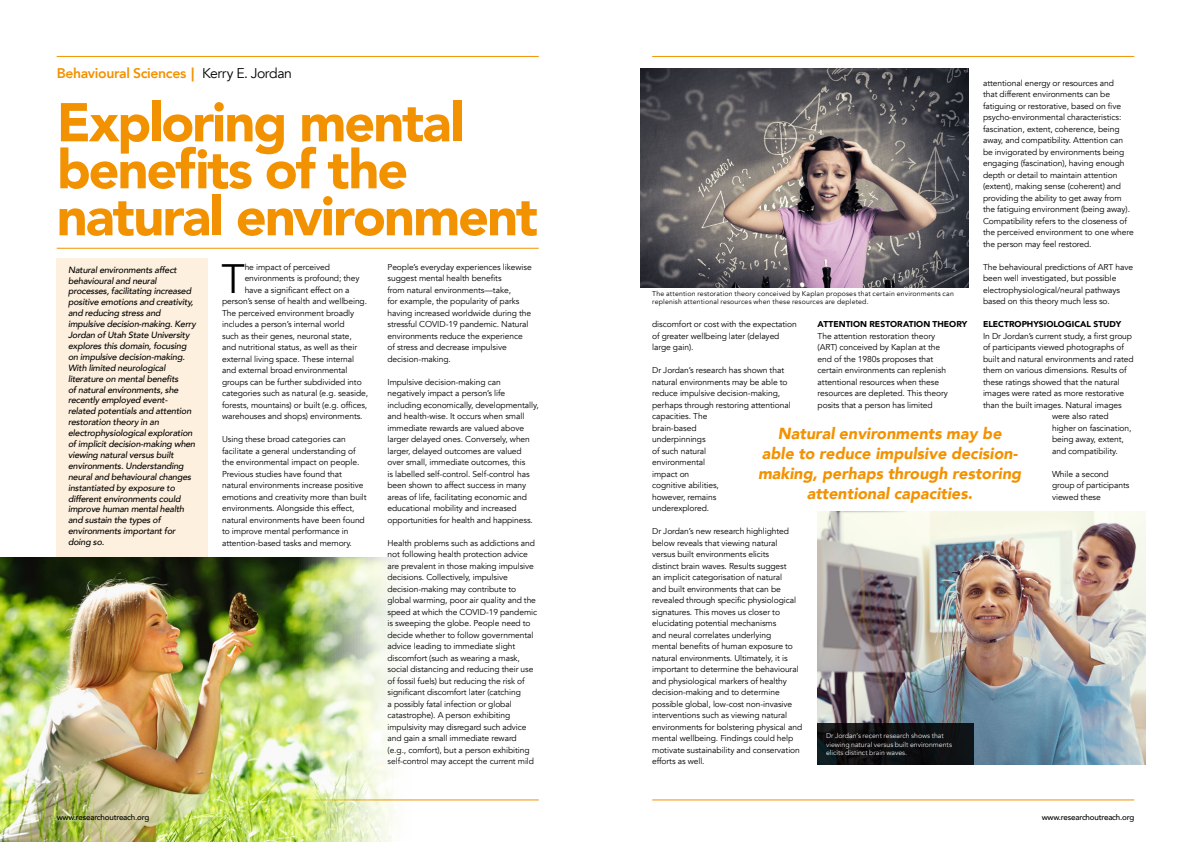
<style>
.page{position:relative;width:1191px;height:842px;background:#fff}
.page>*{position:absolute;margin:0;border:0;box-sizing:border-box;transform-origin:0 0}
.t1{font:900 54px/47px "Avenir";letter-spacing:-.035em;color:#f39200}
.t2{font:41px "Avenir";color:#000}
.t3{font:italic 900 16px/20px "Avenir";color:#f39200;text-align:center}
.t4{font:800 14px "Avenir";letter-spacing:-.025em;color:#f39200}
.t5{font:italic 500 9px/10.9px "Avenir";letter-spacing:-.02em;color:#000}
.t6{font:8.5px/11.5px "Avenir";letter-spacing:-.01em;color:#000}
.t7{font:900 8.5px "Avenir";color:#000}
.t8{font:500 8px "Avenir";letter-spacing:-.025em;color:#000}
.t9{font:7px/8.5px "Avenir";letter-spacing:.02em;color:#000}
.t10{font:7px/8.5px "Avenir";letter-spacing:-.005em;color:#fff}
.s1{font-weight:900}
.s2{font-weight:400;color:#000}
</style>
<div class="page">
<hr style="left:57px;top:800px;width:482px;height:1px;background:#f39200">
<hr style="left:652px;top:800px;width:482px;height:1px;background:#f39200">
<hr style="left:652px;top:56px;width:482px;height:1px;background:#f39200">
<hr style="left:57px;top:56px;width:482px;height:1px;background:#f39200">
<hr style="left:57px;top:248px;width:482px;height:1px;background:#f39200">
<div style="left:57px;top:258px;width:151px;height:345px;background:#fef0de"></div>
<img style="left:0;top:557px;width:410px;height:285px">
<img style="left:640px;top:68px;width:329px;height:219px">
<img style="left:817px;top:511px;width:328px;height:253px">
<svg style="left:817px;top:723px;width:157px;height:41px;background:#0e1012"></svg>
<h3 class="t4" style="left:57px;top:63px;width:237px">Behavioural Sciences<span class="s1">︱</span> <span class="s2">Kerry E. Jordan</span></h3>
<h1 class="t1" style="left:57px;top:98px;width:483px">Exploring mental benefits of the natural environment</h1>
<p class="t5" style="left:68px;top:264px;width:129px">Natural environments affect behavioural and neural processes, facilitating increased positive emotions and creativity, and reducing stress and impulsive decision-making. Kerry<br>Jordan of Utah State University explores this domain, focusing on impulsive decision-making.<br>With limited neurological literature on mental benefits<br>of natural environments, she recently employed event&shy;related potentials and attention restoration theory in an electrophysiological exploration of implicit decision-making when viewing natural versus built environments. Understanding neural and behavioural changes instantiated by exposure to different environments could improve human mental health and sustain the types of environments important for doing so.</p>
<h2 class="t2" style="left:221px;top:254px;width:25px">T</h2>
<p class="t6" style="left:245px;top:261px;width:87px">he impact of perceived</p>
<p class="t6" style="left:387px;top:261px;width:146px">People’s everyday experiences likewise suggest mental health benefits<br>from natural environments—take,<br>for example, the popularity of parks having increased worldwide during the stressful COVID-19 pandemic. Natural environments reduce the experience of stress and decrease impulsive decision-making.</p>
<p class="t6" style="left:387px;top:376px;width:153px">Impulsive decision-making can negatively impact a person’s life including economically, developmentally, and health-wise. It occurs when small immediate rewards are valued above larger delayed ones. Conversely, when larger, delayed outcomes are valued over small, immediate outcomes, this<br>is labelled self-control. Self-control has been shown to affect success in many areas of life, facilitating economic and educational mobility and increased opportunities for health and happiness.</p>
<p class="t6" style="left:387px;top:537px;width:151px">Health problems such as addictions and not following health protection advice are prevalent in those making impulsive decisions. Collectively, impulsive decision-making may contribute to global warming, poor air quality and the speed at which the COVID-19 pandemic is sweeping the globe. People need to decide whether to follow governmental advice leading to immediate slight discomfort (such as wearing a mask, social distancing and reducing their use of fossil fuels) but reducing the risk of significant discomfort later (catching<br>a possibly fatal infection or global catastrophe). A person exhibiting impulsivity may disregard such advice and gain a small immediate reward (e.g., comfort), but a person exhibiting self-control may accept the current mild</p>
<p class="t6" style="left:245px;top:273px;width:116px">environments is profound; they</p>
<p class="t6" style="left:245px;top:284px;width:106px">have a significant effect on a</p>
<p class="t6" style="left:222px;top:296px;width:146px">person’s sense of health and wellbeing.</p>
<p class="t6" style="left:222px;top:307px;width:133px">The perceived environment broadly</p>
<p class="t6" style="left:222px;top:319px;width:124px">includes a person’s internal world</p>
<p class="t6" style="left:222px;top:330px;width:131px">such as their genes, neuronal state,</p>
<p class="t6" style="left:222px;top:342px;width:137px">and nutritional status, as well as their</p>
<p class="t6" style="left:222px;top:353px;width:134px">external living space. These internal</p>
<p class="t6" style="left:222px;top:365px;width:127px">and external broad environmental</p>
<p class="t6" style="left:222px;top:376px;width:141px">groups can be further subdivided into</p>
<p class="t6" style="left:222px;top:388px;width:148px">categories such as natural (e.g. seaside,</p>
<p class="t6" style="left:222px;top:399px;width:147px">forests, mountains) or built (e.g. offices,</p>
<p class="t6" style="left:222px;top:411px;width:142px">warehouses and shops) environments.</p>
<p class="t6" style="left:222px;top:434px;width:146px">Using these broad categories can facilitate a general understanding of the environmental impact on people.<br>Previous studies have found that natural environments increase positive emotions and creativity more than built environments. Alongside this effect, natural environments have been found to improve mental performance in attention-based tasks and memory.</p>
<p class="t6" style="left:983px;top:77px;width:152px">attentional energy or resources and<br>that different environments can be fatiguing or restorative, based on five psycho-environmental characteristics: fascination, extent, coherence, being away, and compatibility. Attention can be invigorated by environments being engaging (fascination), having enough depth or detail to maintain attention (extent), making sense (coherent) and providing the ability to get away from the fatiguing environment (being away).<br>Compatibility refers to the closeness of the perceived environment to one where the person may feel restored.</p>
<p class="t6" style="left:983px;top:261px;width:152px">The behavioural predictions of ART have been well investigated, but possible electrophysiological/neural pathways based on this theory much less so.</p>
<p class="t7" style="left:983px;top:317px;width:140px">ELECTROPHYSIOLOGICAL STUDY</p>
<p class="t6" style="left:983px;top:330px;width:151px">In Dr Jordan’s current study, a first group</p>
<p class="t6" style="left:983px;top:342px;width:142px">of participants viewed photographs of</p>
<p class="t6" style="left:983px;top:353px;width:152px">built and natural environments and rated</p>
<p class="t6" style="left:983px;top:365px;width:145px">them on various dimensions. Results of</p>
<p class="t6" style="left:983px;top:376px;width:138px">these ratings showed that the natural</p>
<p class="t6" style="left:983px;top:388px;width:143px">images were rated as more restorative</p>
<p class="t6" style="left:983px;top:399px;width:140px">than the built images. Natural images</p>
<p class="t6" style="left:1052px;top:411px;width:58px">were also rated</p>
<p class="t6" style="left:1052px;top:422px;width:81px">higher on fascination,</p>
<p class="t6" style="left:1052px;top:434px;width:73px">being away, extent,</p>
<p class="t6" style="left:1052px;top:445px;width:67px">and compatibility.</p>
<p class="t6" style="left:1052px;top:468px;width:79px">While a second group of participants viewed these</p>
<p class="t9" style="left:652px;top:289px;width:303px">The attention restoration theory conceived by Kaplan proposes that certain environments can replenish attentional resources when these resources are depleted.</p>
<p class="t6" style="left:652px;top:319px;width:146px">discomfort or cost with the expectation of greater wellbeing later (delayed large gain).</p>
<p class="t6" style="left:652px;top:365px;width:140px">Dr Jordan’s research has shown that natural environments may be able to reduce impulsive decision-making, perhaps through restoring attentional capacities. The<br>brain-based<br>underpinnings<br>of such natural<br>environmental<br>impact on<br>cognitive abilities,<br>however, remains<br>underexplored.</p>
<p class="t6" style="left:652px;top:526px;width:151px">Dr Jordan’s new research highlighted below reveals that viewing natural versus built environments elicits<br>distinct brain waves. Results suggest<br>an implicit categorisation of natural<br>and built environments that can be revealed through specific physiological signatures. This moves us closer to elucidating potential mechanisms<br>and neural correlates underlying<br>mental benefits of human exposure to natural environments. Ultimately, it is important to determine the behavioural and physiological markers of healthy decision-making and to determine possible global, low-cost non-invasive interventions such as viewing natural environments for bolstering physical and mental wellbeing. Findings could help motivate sustainability and conservation efforts as well.</p>
<p class="t7" style="left:817px;top:317px;width:151px">ATTENTION RESTORATION THEORY</p>
<p class="t6" style="left:817px;top:330px;width:132px">The attention restoration theory (ART) conceived by Kaplan at the end of the 1980s proposes that certain environments can replenish attentional resources when these resources are depleted. This theory posits that a person has limited</p>
<h3 class="t3" style="left:758px;top:423px;width:265px">Natural environments may be<br>able to reduce impulsive decision&shy;making, perhaps through restoring attentional capacities.</h3>
<p class="t10" style="left:826px;top:732px;width:127px">Dr Jordan’s recent research shows that viewing natural versus built environments elicits distinct brain waves.</p>
<p class="t8" style="left:57px;top:810px;width:94px">www.researchoutreach.org</p>
<p class="t8" style="left:1041px;top:810px;width:94px">www.researchoutreach.org</p>
</div>
